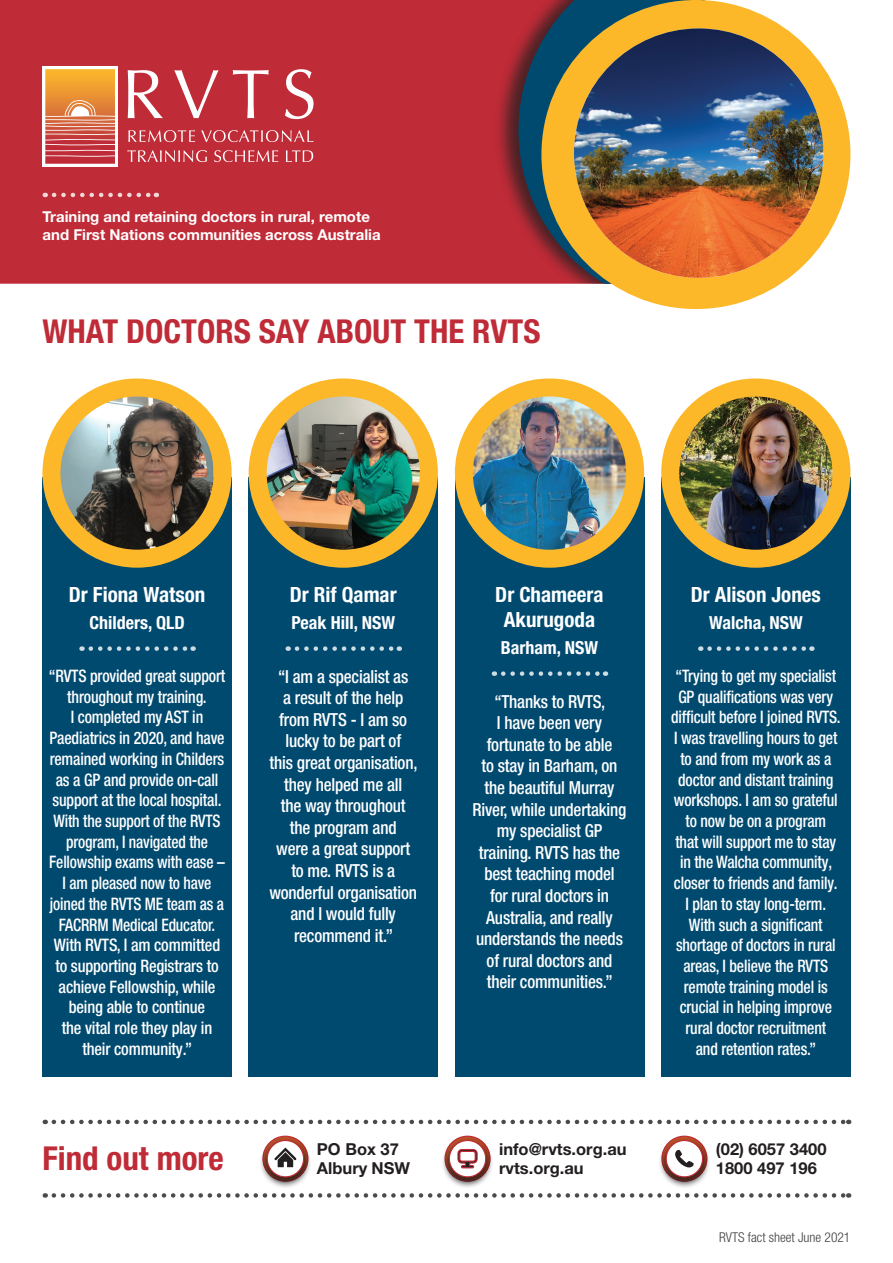
<style>
.page{position:relative;width:893px;height:1263px;background:#fff}
.page>*{position:absolute;margin:0;border:0;box-sizing:border-box;transform-origin:0 0}
.t1{font:700 condensed 33px "Helvetica Neue LT Pro";color:#bf2b37}
.t2{font:700 condensed 21px "Helvetica Neue LT Pro";color:#fff}
.t3{font:500 condensed 18px/21.6px "Helvetica Neue LT Pro";letter-spacing:-.01em;color:#fff;text-align:center;scale:.95 1}
.t4{font:700 condensed 18px "Helvetica Neue LT Pro";color:#fff}
.t5{font:500 condensed 17.25px/20.7px "Helvetica Neue LT Pro";letter-spacing:-.01em;color:#fff;text-align:center;scale:.91 1}
.t6{font:500 condensed 17.25px/20.7px "Helvetica Neue LT Pro";letter-spacing:-.01em;color:#fff;text-align:center;scale:.92 1}
.t7{font:700 16.5px/19.8px "Helvetica Neue LT Pro";color:#231f20}
.t8{font:700 15px/18px "Helvetica Neue LT Pro";color:#fff}
.t9{font:300 condensed 13.5px "Helvetica Neue LT Std";color:#3e3e3f}
</style>
<div class="page">
<div style="left:0;top:0;width:494px;height:284px;background:#bf2b37"></div>
<div style="left:494px;top:0;width:344px;height:284px;background:#231f20;opacity:.75"></div>
<svg style="left:518px;top:0;width:320px;height:284px"></svg>
<div style="left:541px;top:0;width:309px;height:309px;background:#fcb828;border-radius:50%"></div>
<img style="left:574px;top:28px;width:249px;height:250px;border-radius:124px">
<svg style="left:128px;top:70px;width:35px;height:48px"></svg>
<svg style="left:174px;top:70px;width:45px;height:48px"></svg>
<svg style="left:233px;top:70px;width:36px;height:48px"></svg>
<svg style="left:285px;top:69px;width:29px;height:50px"></svg>
<svg style="left:128px;top:130px;width:67px;height:12px"></svg>
<svg style="left:201px;top:130px;width:112px;height:12px"></svg>
<svg style="left:127px;top:150px;width:80px;height:12px"></svg>
<svg style="left:214px;top:150px;width:64px;height:12px"></svg>
<svg style="left:286px;top:150px;width:27px;height:12px"></svg>
<div style="left:42px;top:66px;width:76px;height:101px;background:#fff"></div>
<svg style="left:45px;top:69px;width:70px;height:95px;background:#de804f"></svg>
<svg style="left:54px;top:193px;width:103px;height:4px"></svg>
<div style="left:42px;top:478px;width:190px;height:599px;background:#004a70"></div>
<div style="left:249px;top:478px;width:189px;height:599px;background:#004a70"></div>
<div style="left:455px;top:478px;width:189px;height:599px;background:#004a70"></div>
<div style="left:661px;top:478px;width:189px;height:599px;background:#004a70"></div>
<img style="left:679px;top:390px;width:162px;height:169px">
<div style="left:661px;top:378px;width:189px;height:190px;border:18px solid #fcb828;border-radius:50%"></div>
<img style="left:60px;top:387px;width:154px;height:170px">
<div style="left:42px;top:378px;width:190px;height:190px;border:18px solid #fcb828;border-radius:50%"></div>
<img style="left:258px;top:387px;width:171px;height:172px;border-radius:86px">
<div style="left:249px;top:378px;width:189px;height:190px;border:18px solid #fcb828;border-radius:50%"></div>
<img style="left:464px;top:387px;width:171px;height:172px;border-radius:86px">
<div style="left:455px;top:378px;width:189px;height:190px;border:18px solid #fcb828;border-radius:50%"></div>
<svg style="left:709px;top:646px;width:103px;height:5px"></svg>
<svg style="left:91px;top:646px;width:103px;height:5px"></svg>
<svg style="left:297px;top:646px;width:103px;height:5px"></svg>
<svg style="left:503px;top:671px;width:103px;height:5px"></svg>
<svg style="left:54px;top:1120px;width:795px;height:4px"></svg>
<svg style="left:54px;top:1193px;width:795px;height:5px"></svg>
<div style="left:259px;top:1136px;width:52px;height:53px;background:#231f20;opacity:.8"></div>
<svg style="left:267px;top:1140px;width:37px;height:37px"></svg>
<div style="left:267px;top:1140px;width:37px;height:37px;border:1px solid #bf2b37;border-radius:50%"></div>
<svg style="left:274px;top:1147px;width:22px;height:20px"></svg>
<div style="left:441px;top:1136px;width:52px;height:53px;background:#231f20;opacity:.8"></div>
<div style="left:449px;top:1140px;width:37px;height:37px;background:#fff;border-radius:50%"></div>
<div style="left:449px;top:1140px;width:37px;height:37px;border:1px solid #bf2b37;border-radius:50%"></div>
<svg style="left:457px;top:1149px;width:21px;height:20px"></svg>
<div style="left:658px;top:1136px;width:52px;height:53px;background:#231f20;opacity:.8"></div>
<div style="left:666px;top:1140px;width:37px;height:37px;background:#fff;border-radius:50%"></div>
<div style="left:666px;top:1140px;width:37px;height:37px;border:1px solid #bf2b37;border-radius:50%"></div>
<svg style="left:675px;top:1150px;width:19px;height:17px"></svg>
<p class="t8" style="left:43px;top:207px;width:340px">Training and retaining doctors in rural, remote and First Nations communities across Australia</p>
<h1 class="t1" style="left:43px;top:311px;width:500px">WHAT DOCTORS SAY ABOUT THE RVTS</h1>
<p class="t2" style="left:69px;top:582px;width:138px">Dr Fiona Watson</p>
<p class="t2" style="left:290px;top:582px;width:108px">Dr Rif Qamar</p>
<p class="t2" style="left:495px;top:582px;width:110px">Dr Chameera</p>
<p class="t4" style="left:89px;top:611px;width:97px">Childers, QLD</p>
<p class="t2" style="left:504px;top:607px;width:93px">Akurugoda</p>
<p class="t4" style="left:709px;top:611px;width:95px">Walcha, NSW</p>
<p class="t6" style="left:49px;top:665px;width:193px">“RVTS provided great support throughout my training.<br>I completed my AST in<br>Paediatrics in 2020, and have remained working in Childers as a GP and provide on-call support at the local hospital.<br>With the support of the RVTS program, I navigated the<br>Fellowship exams with ease –<br>I am pleased now to have joined the RVTS ME team as a<br>FACRRM Medical Educator.<br>With RVTS, I am committed to supporting Registrars to achieve Fellowship, while being able to continue<br>the vital role they play in their community.”</p>
<p class="t3" style="left:269px;top:665px;width:157px">“I am a specialist as<br>a result of the help from RVTS - I am so lucky to be part of<br>this great organisation, they helped me all<br>the way throughout the program and<br>were a great support to me. RVTS is a wonderful organisation and I would fully recommend it.”</p>
<p class="t2" style="left:691px;top:582px;width:132px">Dr Alison Jones</p>
<p class="t4" style="left:291px;top:611px;width:105px">Peak Hill, NSW</p>
<p class="t4" style="left:501px;top:636px;width:99px">Barham, NSW</p>
<p class="t3" style="left:472px;top:690px;width:164px">“Thanks to RVTS,<br>I have been very fortunate to be able<br>to stay in Barham, on the beautiful Murray<br>River, while undertaking my specialist GP training. RVTS has the best teaching model<br>for rural doctors in<br>Australia, and really understands the needs of rural doctors and their communities.”</p>
<p class="t5" style="left:671px;top:665px;width:188px">“Trying to get my specialist<br>GP qualifications was very difficult before I joined RVTS.<br>I was travelling hours to get to and from my work as a doctor and distant training workshops. I am so grateful to now be on a program<br>that will support me to stay in the Walcha community, closer to friends and family.<br>I plan to stay long-term.<br>With such a significant shortage of doctors in rural areas, I believe the RVTS remote training model is crucial in helping improve rural doctor recruitment<br>and retention rates.”</p>
<h1 class="t1" style="left:43px;top:1139px;width:183px">Find out more</h1>
<p class="t7" style="left:317px;top:1138px;width:95px">PO Box 37<br>Albury NSW</p>
<p class="t7" style="left:716px;top:1138px;width:112px">(02) 6057 3400<br>1800 497 196</p>
<p class="t7" style="left:499px;top:1138px;width:129px">info@rvts.org.au rvts.org.au</p>
<p class="t9" style="left:719px;top:1229px;width:133px">RVTS fact sheet June 2021</p>
</div>
